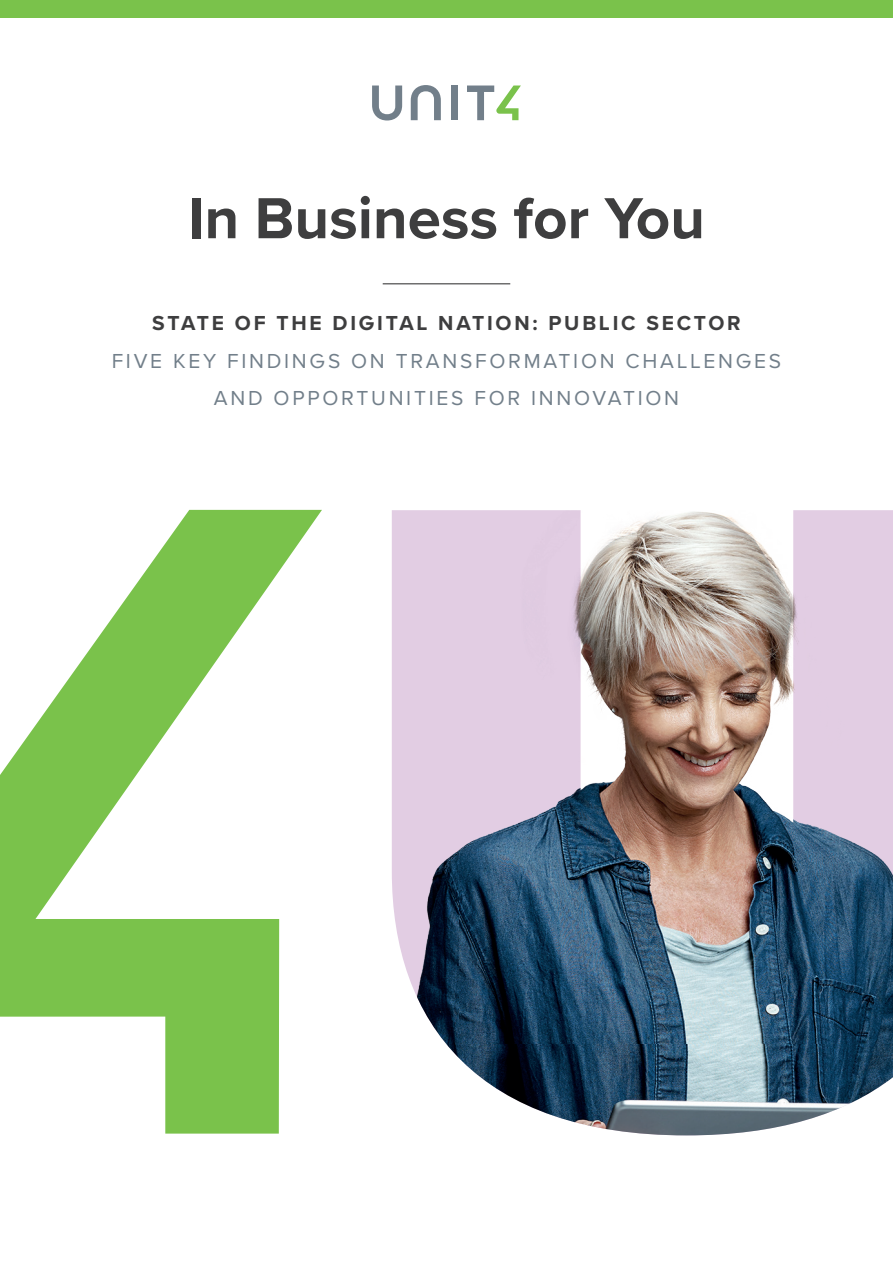
<style>
.page{position:relative;width:893px;height:1263px;background:#fff}
.page>*{position:absolute;margin:0;border:0;box-sizing:border-box;transform-origin:0 0}
.t1{font:700 60px "Proxima Nova A";color:#3e3e3f}
.t2{font:21px/37.5px "Proxima Nova A";letter-spacing:.13em;color:#727f8a;text-align:center}
.t3{font:700 21px "Proxima Nova A";letter-spacing:.13em;color:#3e3e3f}
</style>
<div class="page">
<div style="left:0;top:0;width:893px;height:17px;background:#7ac24b"></div>
<svg style="left:0;top:510px;width:322px;height:623px"></svg>
<hr style="left:383px;top:283px;width:127px;height:1px;background:#3e3e3f">
<img style="left:392px;top:510px;width:501px;height:625px">
<img style="left:460px;top:510px;width:433px;height:534px">
<svg style="left:372px;top:86px;width:30px;height:35px"></svg>
<svg style="left:411px;top:85px;width:30px;height:35px"></svg>
<div style="left:451px;top:86px;width:7px;height:34px;background:#727f8a"></div>
<svg style="left:467px;top:86px;width:54px;height:34px"></svg>
<h1 class="t1" style="left:188px;top:173px;width:518px">In Business for You</h1>
<p class="t3" style="left:152px;top:308px;width:590px">STATE OF THE DIGITAL NATION: PUBLIC SECTOR</p>
<p class="t2" style="left:112px;top:341px;width:671px">FIVE KEY FINDINGS ON TRANSFORMATION CHALLENGES<br>AND OPPORTUNITIES FOR INNOVATION</p>
</div>
